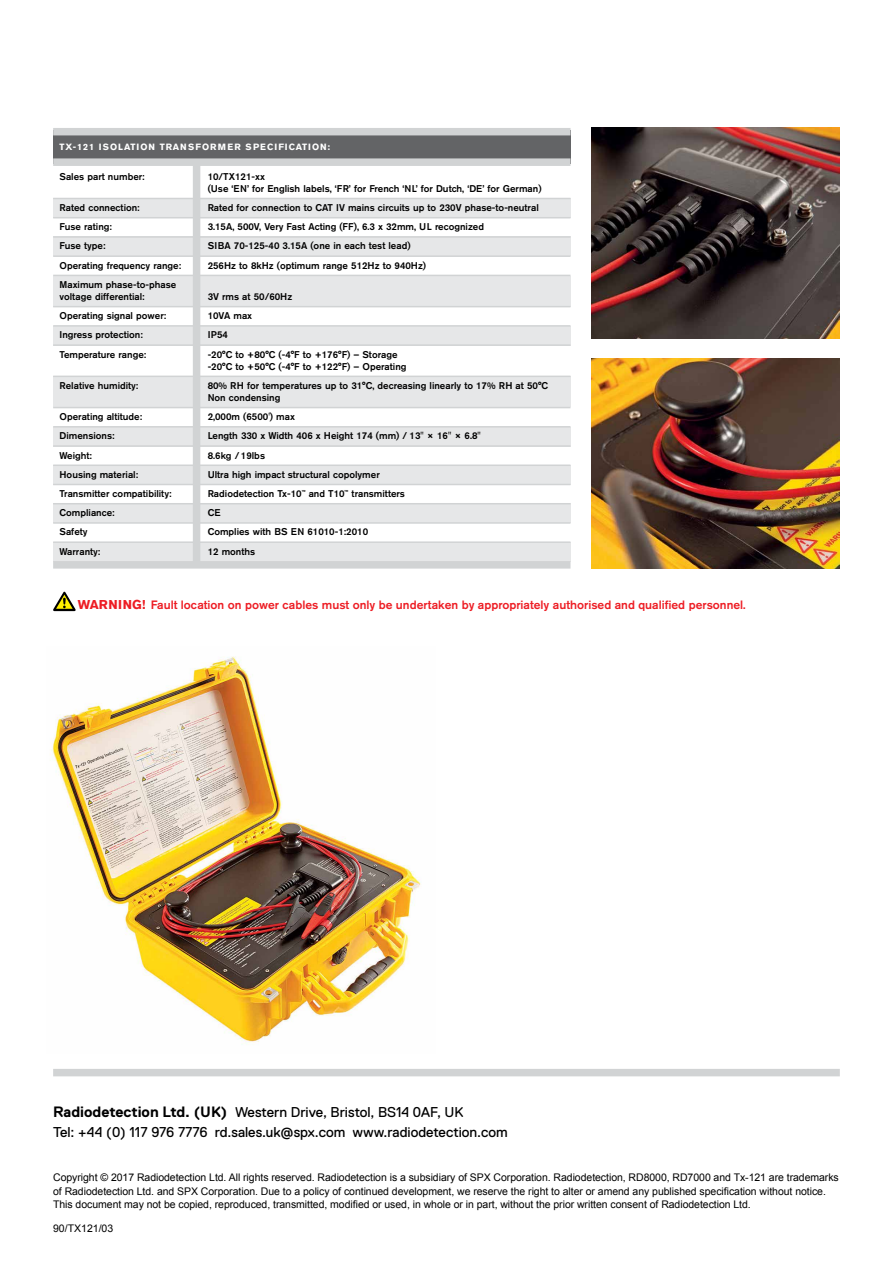
<style>
.page{position:relative;width:893px;height:1263px;background:#fff}
.page>*{position:absolute;margin:0;border:0;box-sizing:border-box;transform-origin:0 0}
.t1{font:14.25px/19.5px "Replica Std";color:#000}
.t2{font:500 12px "Akzidenz Grotesk BE";color:#ed1d24}
.t3{font:10.5px/13.5px "Arial";letter-spacing:-.005em;color:#000}
.t4{font:500 9.75px/12px "Akzidenz Grotesk BE";color:#000}
.t5{font:700 9px "Akzidenz Grotesk BE";letter-spacing:.1em;color:#fff}
.s1{font-weight:700;font-size:12.75px}
.s2{font-weight:700;font-size:15px}
</style>
<div class="page">
<div style="left:53px;top:1069px;width:787px;height:7px;background:#d1d3d4"></div>
<img style="left:50px;top:656px;width:371px;height:387px">
<div style="left:53px;top:131px;width:517px;height:33px;background:#636466"></div>
<div style="left:53px;top:198px;width:517px;height:19px;background:#e6e7e8"></div>
<div style="left:53px;top:276px;width:517px;height:31px;background:#e6e7e8"></div>
<div style="left:53px;top:376px;width:517px;height:31px;background:#e6e7e8"></div>
<div style="left:53px;top:237px;width:517px;height:19px;background:#e6e7e8"></div>
<div style="left:53px;top:326px;width:517px;height:19px;background:#e6e7e8"></div>
<div style="left:53px;top:427px;width:517px;height:19px;background:#e6e7e8"></div>
<div style="left:53px;top:465px;width:517px;height:20px;background:#e6e7e8"></div>
<div style="left:53px;top:503px;width:517px;height:20px;background:#e6e7e8"></div>
<div style="left:53px;top:543px;width:517px;height:19px;background:#e6e7e8"></div>
<div style="left:193px;top:160px;width:7px;height:406px;background:#d1d3d4"></div>
<div style="left:53px;top:128px;width:517px;height:7px;background:#d1d3d4"></div>
<div style="left:53px;top:158px;width:517px;height:8px;background:#d1d3d4"></div>
<hr style="left:53px;top:198px;width:517px;height:1px;background:#d1d3d4">
<hr style="left:53px;top:217px;width:517px;height:1px;background:#d1d3d4">
<hr style="left:53px;top:236px;width:517px;height:2px;background:#d1d3d4">
<hr style="left:53px;top:255px;width:517px;height:2px;background:#d1d3d4">
<hr style="left:53px;top:275px;width:517px;height:1px;background:#d1d3d4">
<hr style="left:53px;top:306px;width:517px;height:1px;background:#d1d3d4">
<hr style="left:53px;top:325px;width:517px;height:2px;background:#d1d3d4">
<hr style="left:53px;top:344px;width:517px;height:2px;background:#d1d3d4">
<hr style="left:53px;top:376px;width:517px;height:1px;background:#d1d3d4">
<hr style="left:53px;top:407px;width:517px;height:1px;background:#d1d3d4">
<hr style="left:53px;top:426px;width:517px;height:2px;background:#d1d3d4">
<hr style="left:53px;top:445px;width:517px;height:2px;background:#d1d3d4">
<hr style="left:53px;top:464px;width:517px;height:2px;background:#d1d3d4">
<hr style="left:53px;top:484px;width:517px;height:1px;background:#d1d3d4">
<hr style="left:53px;top:503px;width:517px;height:1px;background:#d1d3d4">
<hr style="left:53px;top:522px;width:517px;height:2px;background:#d1d3d4">
<hr style="left:53px;top:541px;width:517px;height:2px;background:#d1d3d4">
<div style="left:53px;top:561px;width:517px;height:8px;background:#d1d3d4"></div>
<img style="left:592px;top:358px;width:248px;height:211px">
<img style="left:592px;top:128px;width:248px;height:210px">
<svg style="left:53px;top:592px;width:23px;height:19px"></svg>
<p class="t5" style="left:60px;top:142px;width:272px">TX-121 ISOLATION TRANSFORMER SPECIFICATION:</p>
<p class="t4" style="left:60px;top:170px;width:87px">Sales part number:</p>
<p class="t4" style="left:208px;top:170px;width:335px">10/TX121-xx<br>(Use ‘EN’ for English labels, ‘FR’ for French ‘NL’ for Dutch, ‘DE’ for German)</p>
<p class="t4" style="left:60px;top:201px;width:82px">Rated connection:</p>
<p class="t4" style="left:208px;top:201px;width:333px">Rated for connection to CAT IV mains circuits up to 230V phase-to-neutral</p>
<p class="t4" style="left:60px;top:221px;width:54px">Fuse rating:</p>
<p class="t4" style="left:208px;top:221px;width:278px">3.15A, 500V, Very Fast Acting (FF), 6.3 x 32mm, UL recognized</p>
<p class="t4" style="left:60px;top:240px;width:47px">Fuse type:</p>
<p class="t4" style="left:208px;top:240px;width:204px">SIBA 70-125-40 3.15A (one in each test lead)</p>
<p class="t4" style="left:60px;top:259px;width:123px">Operating frequency range:</p>
<p class="t4" style="left:208px;top:259px;width:220px">256Hz to 8kHz (optimum range 512Hz to 940Hz)</p>
<p class="t4" style="left:60px;top:278px;width:118px">Maximum phase-to-phase voltage differential:</p>
<p class="t4" style="left:208px;top:290px;width:86px">3V rms at 50/60Hz</p>
<p class="t4" style="left:60px;top:310px;width:108px">Operating signal power:</p>
<p class="t4" style="left:208px;top:310px;width:46px">10VA max</p>
<p class="t4" style="left:60px;top:329px;width:85px">Ingress protection:</p>
<p class="t4" style="left:208px;top:329px;width:22px">IP54</p>
<p class="t4" style="left:60px;top:348px;width:88px">Temperature range:</p>
<p class="t4" style="left:208px;top:348px;width:200px">-20°C to +80°C (-4°F to +176°F) – Storage -20°C to +50°C (-4°F to +122°F) – Operating</p>
<p class="t4" style="left:60px;top:379px;width:80px">Relative humidity:</p>
<p class="t4" style="left:208px;top:379px;width:342px">80% RH for temperatures up to 31°C, decreasing linearly to 17% RH at 50°C<br>Non condensing</p>
<p class="t4" style="left:60px;top:410px;width:84px">Operating altitude:</p>
<p class="t4" style="left:208px;top:410px;width:89px">2,000m (6500') max</p>
<p class="t4" style="left:60px;top:430px;width:57px">Dimensions:</p>
<p class="t4" style="left:208px;top:430px;width:275px">Length 330 x Width 406 x Height 174 (mm) / 13" × 16" × 6.8"</p>
<p class="t4" style="left:60px;top:449px;width:34px">Weight:</p>
<p class="t4" style="left:208px;top:449px;width:59px">8.6kg / 19lbs</p>
<p class="t4" style="left:60px;top:468px;width:80px">Housing material:</p>
<p class="t4" style="left:208px;top:468px;width:174px">Ultra high impact structural copolymer</p>
<p class="t4" style="left:60px;top:487px;width:113px">Transmitter compatibility:</p>
<p class="t4" style="left:208px;top:487px;width:199px">Radiodetection Tx-10<sup>™</sup> and T10<sup>™</sup> transmitters</p>
<p class="t4" style="left:60px;top:507px;width:57px">Compliance:</p>
<p class="t4" style="left:208px;top:507px;width:14px">CE</p>
<p class="t4" style="left:60px;top:526px;width:30px">Safety</p>
<p class="t4" style="left:208px;top:526px;width:162px">Complies with BS EN 61010-1:2010</p>
<p class="t4" style="left:60px;top:545px;width:42px">Warranty:</p>
<p class="t4" style="left:208px;top:545px;width:49px">12 months</p>
<p class="t2" style="left:78px;top:598px;width:669px"><span class="s1">WARNING!</span> Fault location on power cables must only be undertaken by appropriately authorised and qualified personnel.</p>
<h1 class="t1" style="left:53px;top:1103px;width:456px"><span class="s2">Radiodetection Ltd. (UK)</span> Western Drive, Bristol, BS14 0AF, UK<br>Tel: +44 (0) 117 976 7776 rd.sales.uk@spx.com www.radiodetection.com</h1>
<p class="t3" style="left:53px;top:1171px;width:787px">Copyright © 2017 Radiodetection Ltd. All rights reserved. Radiodetection is a subsidiary of SPX Corporation. Radiodetection, RD8000, RD7000 and Tx-121 are trademarks of Radiodetection Ltd. and SPX Corporation. Due to a policy of continued development, we reserve the right to alter or amend any published specification without notice.<br>This document may not be copied, reproduced, transmitted, modified or used, in whole or in part, without the prior written consent of Radiodetection Ltd.</p>
<p class="t3" style="left:53px;top:1222px;width:62px">90/TX121/03</p>
</div>
